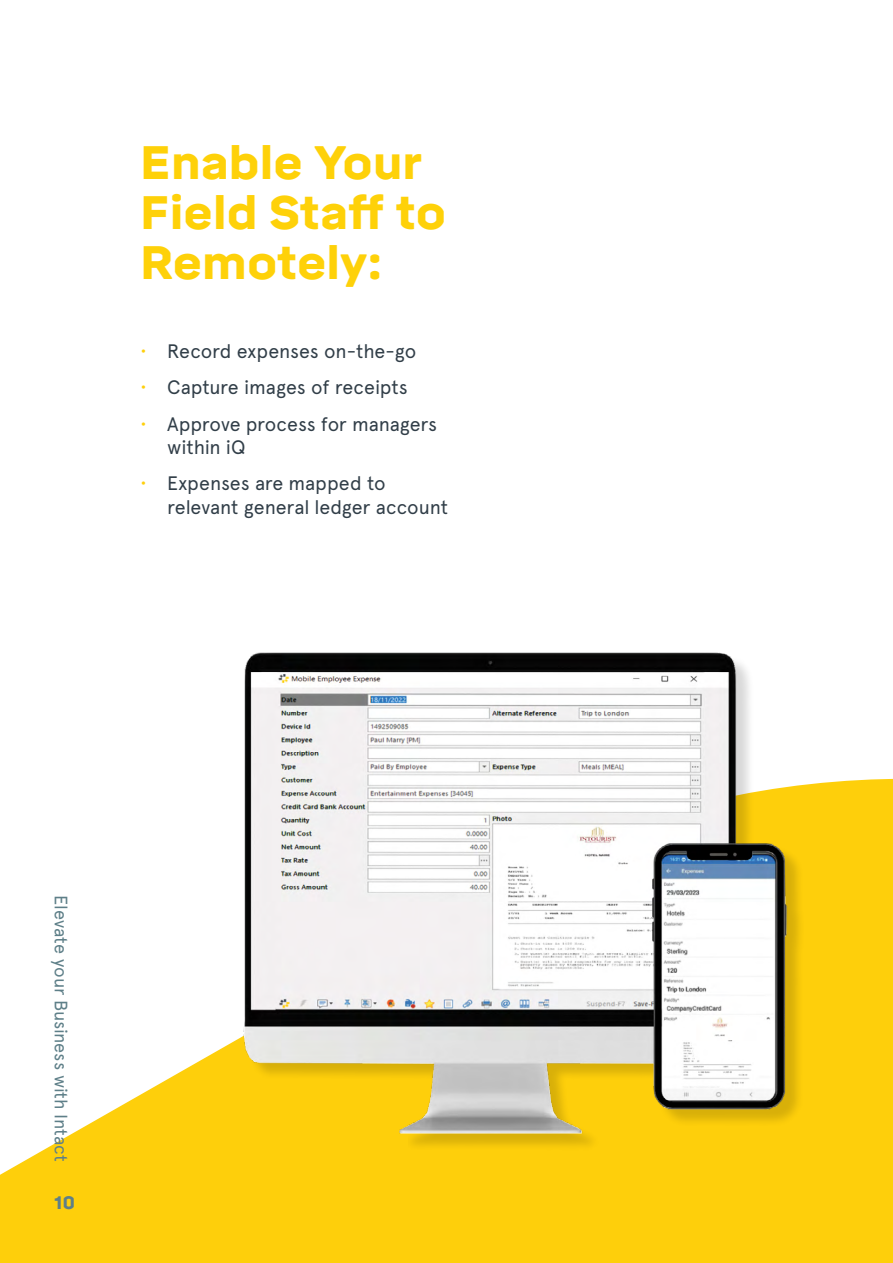
<style>
.page{position:relative;width:893px;height:1263px;background:#fff}
.page>*{position:absolute;margin:0;border:0;box-sizing:border-box;transform-origin:0 0}
.t1{font:900 46.5px/49.5px "Mikro";color:#fed109}
.t2{font:19.5px/23.4px "Apercu";letter-spacing:-.005em;color:#313e48}
.t3{font:18px "Apercu";letter-spacing:-.005em;color:#5e7f88}
.t4{font:900 18px "Mikro";color:#5e7f88}
.s1{font-size:21px;color:#fecf0b}
</style>
<div class="page">
<svg style="left:0;top:779px;width:893px;height:484px;fill:#fecf0b"></svg>
<img style="left:144px;top:652px;width:695px;height:494px">
<h1 class="t1" style="left:140px;top:139px;width:307px">Enable Your<br>Field Staff to<br>Remotely:</h1>
<p class="t2" style="left:140px;top:340px;width:278px"><span class="s1">•</span> Record expenses on-the-go</p>
<p class="t2" style="left:140px;top:376px;width:269px"><span class="s1">•</span> Capture images of receipts</p>
<p class="t2" style="left:167px;top:412px;width:271px;text-indent:-27px"><span class="s1">•</span> Approve process for managers within iQ</p>
<p class="t2" style="left:167px;top:471px;width:282px;text-indent:-27px"><span class="s1">•</span> Expenses are mapped to relevant general ledger account</p>
<p class="t3" style="left:72px;top:895px;width:269px;rotate:90deg">Elevate your Business with Intact</p>
<p class="t4" style="left:54px;top:1192px;width:22px">10</p>
</div>
